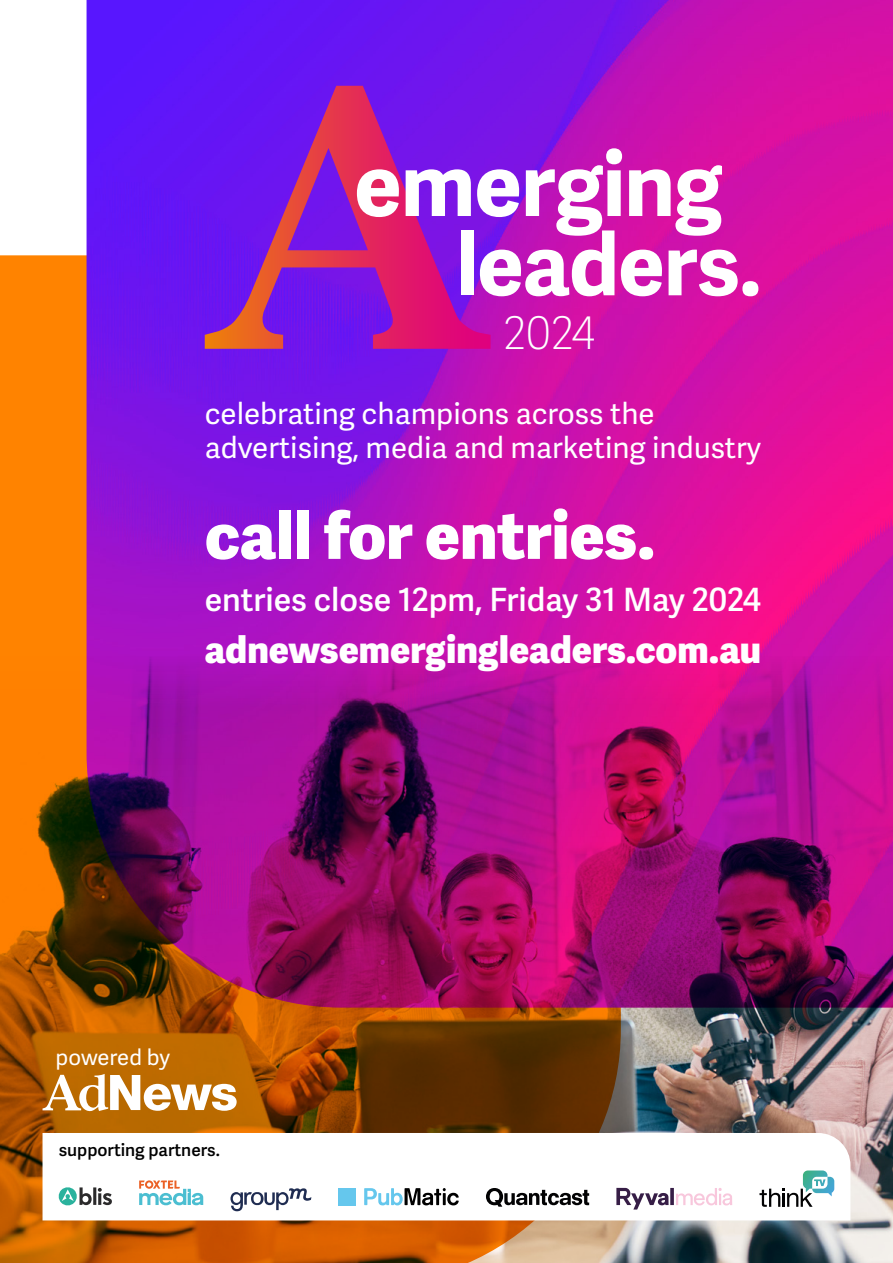
<style>
.page{position:relative;width:893px;height:1263px;background:#fff}
.page>*{position:absolute;margin:0;border:0;box-sizing:border-box;transform-origin:0 0}
.t1{font:700 87.6px "Adelle Sans";letter-spacing:-.015em;color:#fff}
.t2{font:700 85.8px "Adelle Sans";letter-spacing:-.015em;color:#fff}
.t3{font:800 64.2px "Adelle Sans";color:#fff}
.t4{font:100 45px "Adelle Sans";color:#fff}
.t5{font:800 36.9px "Adelle Sans";color:#fff}
.t6{font:600 32.1px "Adelle Sans";color:#fff}
.t7{font:29.55px/33.9px "Adelle Sans";color:#fff}
.t8{font:22.05px "Adelle Sans";letter-spacing:-.005em;color:#fff}
.t9{font:600 17.25px "Adelle Sans";color:#000}
</style>
<div class="page">
<div style="left:0;top:255px;width:87px;height:401px;background:#ff8300"></div>
<img style="left:87px;top:0;width:806px;height:656px">
<svg style="left:205px;top:86px;width:286px;height:263px;background:#941cbd"></svg>
<img style="left:0;top:656px;width:893px;height:607px">
<svg style="left:43px;top:1133px;width:807px;height:87px"></svg>
<svg style="left:59px;top:1142px;width:775px;height:69px"></svg>
<svg style="left:139px;top:1180px;width:64px;height:25px"></svg>
<svg style="left:486px;top:1188px;width:103px;height:19px"></svg>
<svg style="left:616px;top:1188px;width:116px;height:21px"></svg>
<svg style="left:59px;top:1186px;width:33px;height:20px"></svg>
<hr style="left:93px;top:1187px;width:3px;height:18px;background:#2b2a2b">
<svg style="left:98px;top:1188px;width:14px;height:17px"></svg>
<svg style="left:230px;top:1188px;width:81px;height:23px"></svg>
<svg style="left:364px;top:1188px;width:95px;height:17px"></svg>
<div style="left:339px;top:1188px;width:17px;height:17px;background:#65c7ed"></div>
<svg style="left:759px;top:1170px;width:75px;height:37px"></svg>
<svg style="left:43px;top:1074px;width:194px;height:37px"></svg>
<h1 class="t1" style="left:354px;top:132px;width:370px">emerging</h1>
<h2 class="t2" style="left:455px;top:213px;width:307px">leaders.</h2>
<h3 class="t4" style="left:503px;top:307px;width:94px">2024</h3>
<p class="t7" style="left:205px;top:397px;width:558px">celebrating champions across the advertising, media and marketing industry</p>
<h3 class="t3" style="left:205px;top:496px;width:452px">call for entries.</h3>
<p class="t6" style="left:205px;top:581px;width:558px">entries close 12pm, Friday 31 May 2024</p>
<p class="t5" style="left:205px;top:626px;width:558px">adnewsemergingleaders.com.au</p>
<p class="t8" style="left:56px;top:1044px;width:116px">powered by</p>
<p class="t9" style="left:59px;top:1140px;width:163px">supporting partners.</p>
</div>
